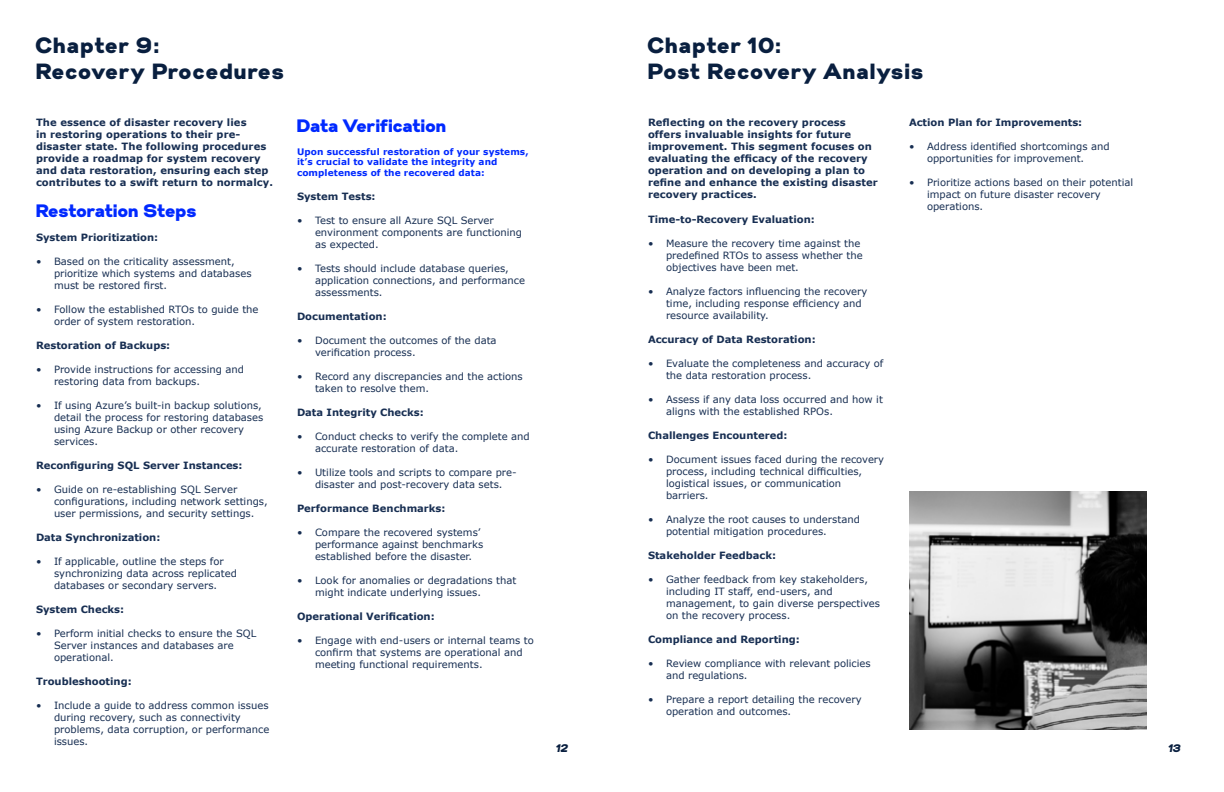
<style>
.page{position:relative;width:1224px;height:792px;background:#fff}
.page>*{position:absolute;margin:0;border:0;box-sizing:border-box;transform-origin:0 0}
.t1{font:22px/26.4px "Gabriel Sans Black";letter-spacing:.045em;color:#091f3f}
.t2{font:18px "Gabriel Sans Black";letter-spacing:.01em;color:#0029ff}
.t3{font:11px "Gabriel Sans Black Italic";color:#091f3f}
.t4{font:10px/12px "Verdana";color:#172e52}
.t5{font:700 10px/12px "Verdana";letter-spacing:.01em;color:#172e52}
.t6{font:700 9px/10.8px "Verdana";letter-spacing:.01em;color:#0029ff}
</style>
<div class="page">
<img style="left:909px;top:492px;width:238px;height:237px">
<h1 class="t1" style="left:36px;top:33px;width:250px">Chapter 9:<br>Recovery Procedures</h1>
<p class="t5" style="left:36px;top:117px;width:239px">The essence of disaster recovery lies<br>in restoring operations to their pre&shy;disaster state. The following procedures provide a roadmap for system recovery and data restoration, ensuring each step contributes to a swift return to normalcy.</p>
<h2 class="t2" style="left:36px;top:202px;width:162px">Restoration Steps</h2>
<p class="t5" style="left:36px;top:232px;width:124px">System Prioritization:</p>
<p class="t4" style="left:54px;top:256px;width:199px;text-indent:-18px">• Based on the criticality assessment, prioritize which systems and databases must be restored first.</p>
<p class="t4" style="left:54px;top:304px;width:206px;text-indent:-18px">• Follow the established RTOs to guide the order of system restoration.</p>
<p class="t5" style="left:36px;top:340px;width:136px">Restoration of Backups:</p>
<p class="t4" style="left:54px;top:364px;width:192px;text-indent:-18px">• Provide instructions for accessing and restoring data from backups.</p>
<p class="t4" style="left:54px;top:400px;width:211px;text-indent:-18px">• If using Azure’s built-in backup solutions, detail the process for restoring databases using Azure Backup or other recovery services.</p>
<p class="t5" style="left:36px;top:460px;width:208px">Reconfiguring SQL Server Instances:</p>
<p class="t4" style="left:54px;top:484px;width:215px;text-indent:-18px">• Guide on re-establishing SQL Server configurations, including network settings, user permissions, and security settings.</p>
<p class="t5" style="left:36px;top:532px;width:126px">Data Synchronization:</p>
<p class="t4" style="left:54px;top:556px;width:184px;text-indent:-18px">• If applicable, outline the steps for synchronizing data across replicated databases or secondary servers.</p>
<p class="t5" style="left:36px;top:604px;width:90px">System Checks:</p>
<p class="t4" style="left:54px;top:628px;width:204px;text-indent:-18px">• Perform initial checks to ensure the SQL<br>Server instances and databases are operational.</p>
<p class="t5" style="left:36px;top:676px;width:97px">Troubleshooting:</p>
<p class="t4" style="left:54px;top:700px;width:217px;text-indent:-18px">• Include a guide to address common issues during recovery, such as connectivity problems, data corruption, or performance issues.</p>
<h2 class="t2" style="left:297px;top:117px;width:152px">Data Verification</h2>
<p class="t6" style="left:297px;top:147px;width:233px">Upon successful restoration of your systems, it’s crucial to validate the integrity and completeness of the recovered data:</p>
<p class="t5" style="left:297px;top:191px;width:80px">System Tests:</p>
<p class="t4" style="left:315px;top:215px;width:209px;text-indent:-18px">• Test to ensure all Azure SQL Server environment components are functioning as expected.</p>
<p class="t4" style="left:315px;top:263px;width:211px;text-indent:-18px">• Tests should include database queries, application connections, and performance assessments.</p>
<p class="t5" style="left:297px;top:311px;width:91px">Documentation:</p>
<p class="t4" style="left:315px;top:335px;width:183px;text-indent:-18px">• Document the outcomes of the data verification process.</p>
<p class="t4" style="left:315px;top:371px;width:209px;text-indent:-18px">• Record any discrepancies and the actions taken to resolve them.</p>
<p class="t5" style="left:297px;top:407px;width:128px">Data Integrity Checks:</p>
<p class="t4" style="left:315px;top:431px;width:216px;text-indent:-18px">• Conduct checks to verify the complete and accurate restoration of data.</p>
<p class="t4" style="left:297px;top:467px;width:221px;text-align:center">• Utilize tools and scripts to compare pre&shy;disaster and post-recovery data sets.</p>
<p class="t5" style="left:297px;top:503px;width:150px">Performance Benchmarks:</p>
<p class="t4" style="left:315px;top:527px;width:170px;text-indent:-18px">• Compare the recovered systems’ performance against benchmarks established before the disaster.</p>
<p class="t4" style="left:315px;top:575px;width:203px;text-indent:-18px">• Look for anomalies or degradations that might indicate underlying issues.</p>
<p class="t5" style="left:297px;top:611px;width:139px">Operational Verification:</p>
<p class="t4" style="left:315px;top:635px;width:220px;text-indent:-18px">• Engage with end-users or internal teams to confirm that systems are operational and meeting functional requirements.</p>
<p class="t3" style="left:556px;top:742px;width:14px">12</p>
<h1 class="t1" style="left:648px;top:33px;width:277px">Chapter 10:<br>Post Recovery Analysis</h1>
<p class="t5" style="left:648px;top:116px;width:231px">Reflecting on the recovery process offers invaluable insights for future improvement. This segment focuses on evaluating the efficacy of the recovery operation and on developing a plan to refine and enhance the existing disaster recovery practices.</p>
<p class="t5" style="left:648px;top:214px;width:168px">Time-to-Recovery Evaluation:</p>
<p class="t4" style="left:666px;top:238px;width:198px;text-indent:-18px">• Measure the recovery time against the predefined RTOs to assess whether the objectives have been met.</p>
<p class="t4" style="left:666px;top:286px;width:203px;text-indent:-18px">• Analyze factors influencing the recovery time, including response efficiency and resource availability.</p>
<p class="t5" style="left:648px;top:334px;width:169px">Accuracy of Data Restoration:</p>
<p class="t4" style="left:666px;top:358px;width:219px;text-indent:-18px">• Evaluate the completeness and accuracy of the data restoration process.</p>
<p class="t4" style="left:666px;top:394px;width:219px;text-indent:-18px">• Assess if any data loss occurred and how it aligns with the established RPOs.</p>
<p class="t5" style="left:648px;top:430px;width:141px">Challenges Encountered:</p>
<p class="t4" style="left:666px;top:454px;width:220px;text-indent:-18px">• Document issues faced during the recovery process, including technical difficulties, logistical issues, or communication barriers.</p>
<p class="t4" style="left:666px;top:514px;width:195px;text-indent:-18px">• Analyze the root causes to understand potential mitigation procedures.</p>
<p class="t5" style="left:648px;top:550px;width:130px">Stakeholder Feedback:</p>
<p class="t4" style="left:666px;top:574px;width:216px;text-indent:-18px">• Gather feedback from key stakeholders, including IT staff, end-users, and management, to gain diverse perspectives on the recovery process.</p>
<p class="t5" style="left:648px;top:634px;width:153px">Compliance and Reporting:</p>
<p class="t4" style="left:666px;top:658px;width:206px;text-indent:-18px">• Review compliance with relevant policies and regulations.</p>
<p class="t4" style="left:666px;top:694px;width:197px;text-indent:-18px">• Prepare a report detailing the recovery operation and outcomes.</p>
<p class="t5" style="left:909px;top:117px;width:175px">Action Plan for Improvements:</p>
<p class="t4" style="left:927px;top:141px;width:184px;text-indent:-18px">• Address identified shortcomings and opportunities for improvement.</p>
<p class="t4" style="left:927px;top:177px;width:208px;text-indent:-18px">• Prioritize actions based on their potential impact on future disaster recovery operations.</p>
<p class="t3" style="left:1168px;top:742px;width:14px">13</p>
</div>
